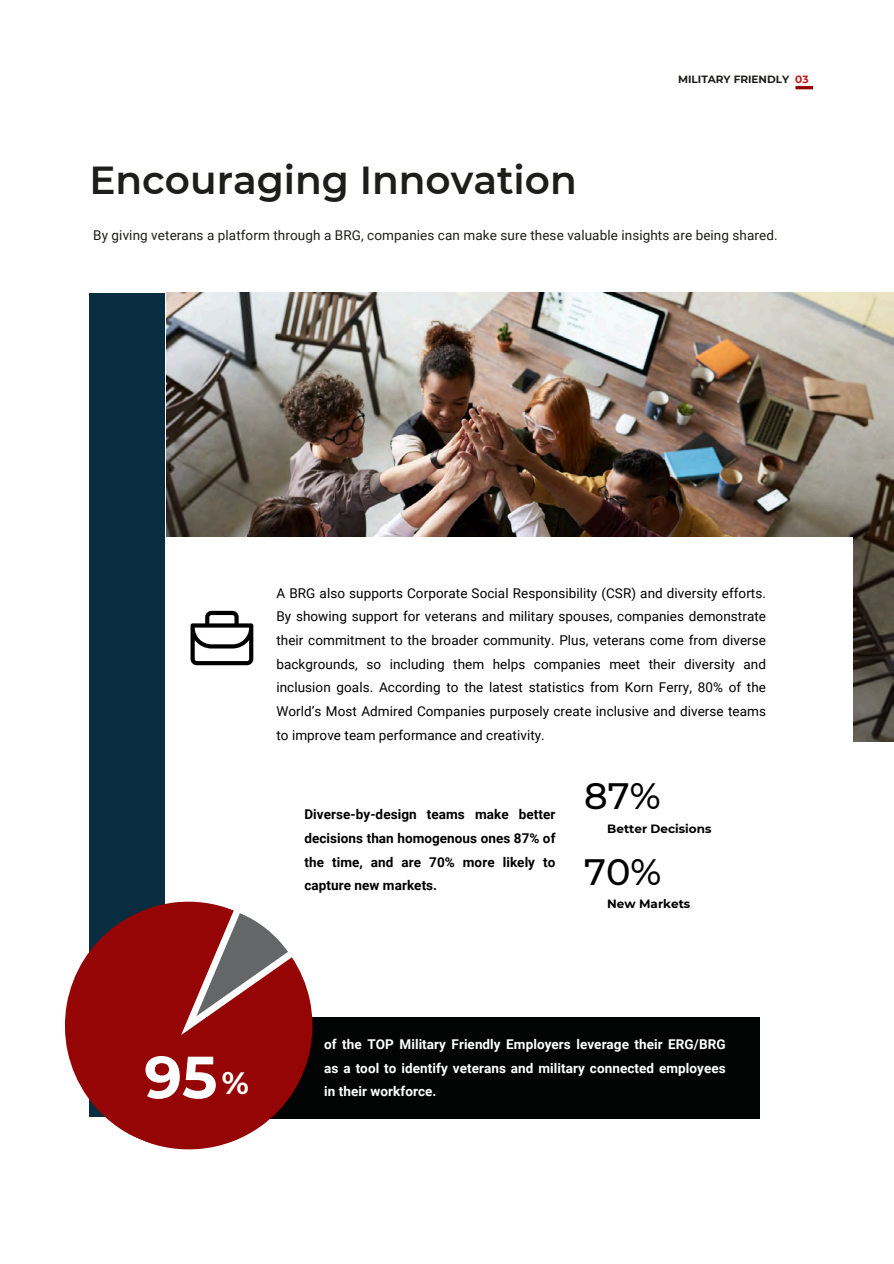
<style>
.page{position:relative;width:894px;height:1264px;background:#fff}
.page>*{position:absolute;margin:0;border:0;box-sizing:border-box;transform-origin:0 0}
.t1{font:700 59.25px "Montserrat";color:#fff}
.t2{font:600 39px "Montserrat";color:#1d1d1b}
.t3{font:500 36.6px "Montserrat";color:#000}
.t4{font:700 30.75px "Montserrat";color:#fff}
.t5{font:13.5px/23.7px "Roboto";letter-spacing:.005em;color:#000;text-align:justify}
.t6{font:700 13.5px/23.7px "Roboto";letter-spacing:.005em;color:#fff;text-align:justify}
.t7{font:700 13.5px/23.7px "Roboto";letter-spacing:.005em;color:#000;text-align:justify}
.t8{font:13.5px "Roboto";letter-spacing:.005em;color:#1d1d1b}
.t9{font:700 12px "Montserrat";color:#000}
.t10{font:700 10.5px "Montserrat";color:#1d1d1b}
.s1{color:#c71618}
</style>
<div class="page">
<img style="left:166px;top:293px;width:727px;height:448px">
<div style="left:138px;top:537px;width:714px;height:651px;background:#fff"></div>
<div style="left:206px;top:1017px;width:553px;height:101px;background:#020303"></div>
<div style="left:89px;top:293px;width:76px;height:823px;background:#092d40"></div>
<svg style="left:190px;top:611px;width:63px;height:54px"></svg>
<hr style="left:795px;top:86px;width:17px;height:3px;background:#950505">
<svg style="left:64px;top:901px;width:287px;height:249px;fill:#950505"></svg>
<svg style="left:196px;top:913px;width:125px;height:180px"></svg>
<h1 class="t2" style="left:89px;top:156px;width:488px">Encouraging Innovation</h1>
<h1 class="t10" style="left:678px;top:72px;width:132px">MILITARY FRIENDLY <span class="s1">03</span></h1>
<h1 class="t8" style="left:93px;top:227px;width:685px">By giving veterans a platform through a BRG, companies can make sure these valuable insights are being shared.</h1>
<h2 class="t5" style="left:276px;top:581px;width:491px">A BRG also supports Corporate Social Responsibility (CSR) and diversity efforts.<br>By showing support for veterans and military spouses, companies demonstrate their commitment to the broader community. Plus, veterans come from diverse backgrounds, so including them helps companies meet their diversity and inclusion goals. According to the latest statistics from Korn Ferry, 80% of the World’s Most Admired Companies purposely create inclusive and diverse teams to improve team performance and creativity.</h2>
<h3 class="t1" style="left:144px;top:1040px;width:75px">95</h3>
<p class="t4" style="left:222px;top:1063px;width:29px">%</p>
<p class="t7" style="left:304px;top:802px;width:252px">Diverse-by-design teams make better decisions than homogenous ones 87% of the time, and are 70% more likely to capture new markets.</p>
<h4 class="t3" style="left:584px;top:774px;width:78px">87%</h4>
<p class="t9" style="left:607px;top:821px;width:106px">Better Decisions</p>
<h4 class="t3" style="left:584px;top:849px;width:79px">70%</h4>
<h2 class="t9" style="left:607px;top:896px;width:85px">New Markets</h2>
<h3 class="t6" style="left:324px;top:1032px;width:403px">of the TOP Military Friendly Employers leverage their ERG/BRG as a tool to identify veterans and military connected employees in their workforce.</h3>
</div>
